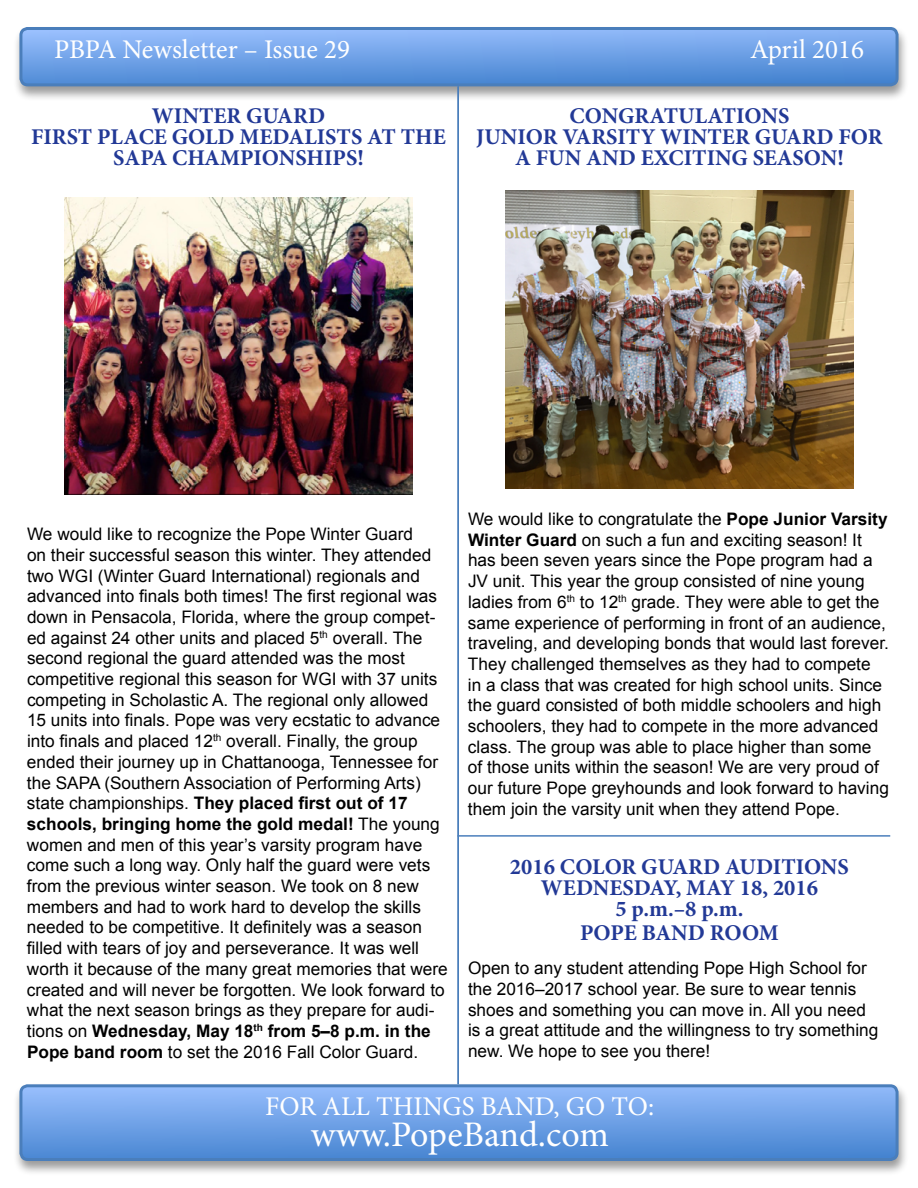
<style>
.page{position:relative;width:918px;height:1188px;background:#fff}
.page>*{position:absolute;margin:0;border:0;box-sizing:border-box;transform-origin:0 0}
.t1{font:36px "Minion Pro";color:#fff}
.t2{font:27px "Minion Pro";color:#fff}
.t3{font:700 22.5px/21px "Minion Pro";color:#223996;text-align:center}
.t4{font:17.25px/20.7px "Arial";color:#000}
.s1{font-weight:700}
</style>
<div class="page">
<div style="left:13px;top:1082px;width:896px;height:94px;background:#000;opacity:.4"></div>
<div style="left:21px;top:1086px;width:876px;height:74px;background:linear-gradient(to bottom,#95bcfb,#4785d1);border-radius:7px"></div>
<div style="left:19px;top:1084px;width:880px;height:77px;border:3px solid #4a7ebb;border-radius:7px"></div>
<div style="left:13px;top:25px;width:896px;height:76px;background:#000;opacity:.4"></div>
<svg style="left:21px;top:28px;width:876px;height:57px"></svg>
<div style="left:19px;top:27px;width:880px;height:59px;border:3px solid #4a7ebb;border-radius:7px"></div>
<hr style="left:458px;top:86px;width:1px;height:998px;background:#4a7ebb">
<img style="left:64px;top:197px;width:349px;height:298px">
<img style="left:505px;top:191px;width:349px;height:297px">
<hr style="left:458px;top:835px;width:432px;height:2px;background:#4a7ebb">
<h2 class="t2" style="left:54px;top:31px;width:298px">PBPA Newsletter – Issue 29</h2>
<h2 class="t2" style="left:750px;top:31px;width:115px">April 2016</h2>
<h3 class="t3" style="left:31px;top:105px;width:416px">WINTER GUARD<br>FIRST PLACE GOLD MEDALISTS AT THE<br>SAPA CHAMPIONSHIPS!</h3>
<h3 class="t3" style="left:476px;top:105px;width:408px">CONGRATULATIONS<br>JUNIOR VARSITY WINTER GUARD FOR<br>A FUN AND EXCITING SEASON!</h3>
<p class="t4" style="left:27px;top:524px;width:422px">We would like to recognize the Pope Winter Guard<br>on their successful season this winter. They attended two WGI (Winter Guard International) regionals and advanced into finals both times! The first regional was down in Pensacola, Florida, where the group compet&shy;ed against 24 other units and placed 5<sup>th</sup> overall. The second regional the guard attended was the most competitive regional this season for WGI with 37 units competing in Scholastic A. The regional only allowed 15 units into finals. Pope was very ecstatic to advance into finals and placed 12<sup>th</sup> overall. Finally, the group ended their journey up in Chattanooga, Tennessee for the SAPA (Southern Association of Performing Arts) state championships. <span class="s1">They placed first out of 17 schools, bringing home the gold medal!</span> The young women and men of this year’s varsity program have come such a long way. Only half the guard were vets from the previous winter season. We took on 8 new members and had to work hard to develop the skills needed to be competitive. It definitely was a season filled with tears of joy and perseverance. It was well worth it because of the many great memories that were created and will never be forgotten. We look forward to what the next season brings as they prepare for audi&shy;tions on <span class="s1">Wednesday, May 18</span><sup>th</sup> <span class="s1">from 5–8 p.m. in the Pope band room</span> to set the 2016 Fall Color Guard.</p>
<p class="t4" style="left:468px;top:509px;width:422px">We would like to congratulate the <span class="s1">Pope Junior Varsity Winter Guard</span> on such a fun and exciting season! It has been seven years since the Pope program had a JV unit. This year the group consisted of nine young ladies from 6<sup>th</sup> to 12<sup>th</sup> grade. They were able to get the same experience of performing in front of an audience, traveling, and developing bonds that would last forever.<br>They challenged themselves as they had to compete<br>in a class that was created for high school units. Since the guard consisted of both middle schoolers and high schoolers, they had to compete in the more advanced class. The group was able to place higher than some of those units within the season! We are very proud of our future Pope greyhounds and look forward to having them join the varsity unit when they attend Pope.</p>
<h3 class="t3" style="left:510px;top:856px;width:341px">2016 COLOR GUARD AUDITIONS<br>WEDNESDAY, MAY 18, 2016<br>5 p.m.–8 p.m.</h3>
<h3 class="t3" style="left:580px;top:922px;width:200px">POPE BAND ROOM</h3>
<p class="t4" style="left:468px;top:958px;width:412px">Open to any student attending Pope High School for the 2016–2017 school year. Be sure to wear tennis shoes and something you can move in. All you need is a great attitude and the willingness to try something new. We hope to see you there!</p>
<h2 class="t2" style="left:265px;top:1088px;width:390px">FOR ALL THINGS BAND, GO TO:</h2>
<h1 class="t1" style="left:311px;top:1110px;width:300px">www.PopeBand.com</h1>
</div>
